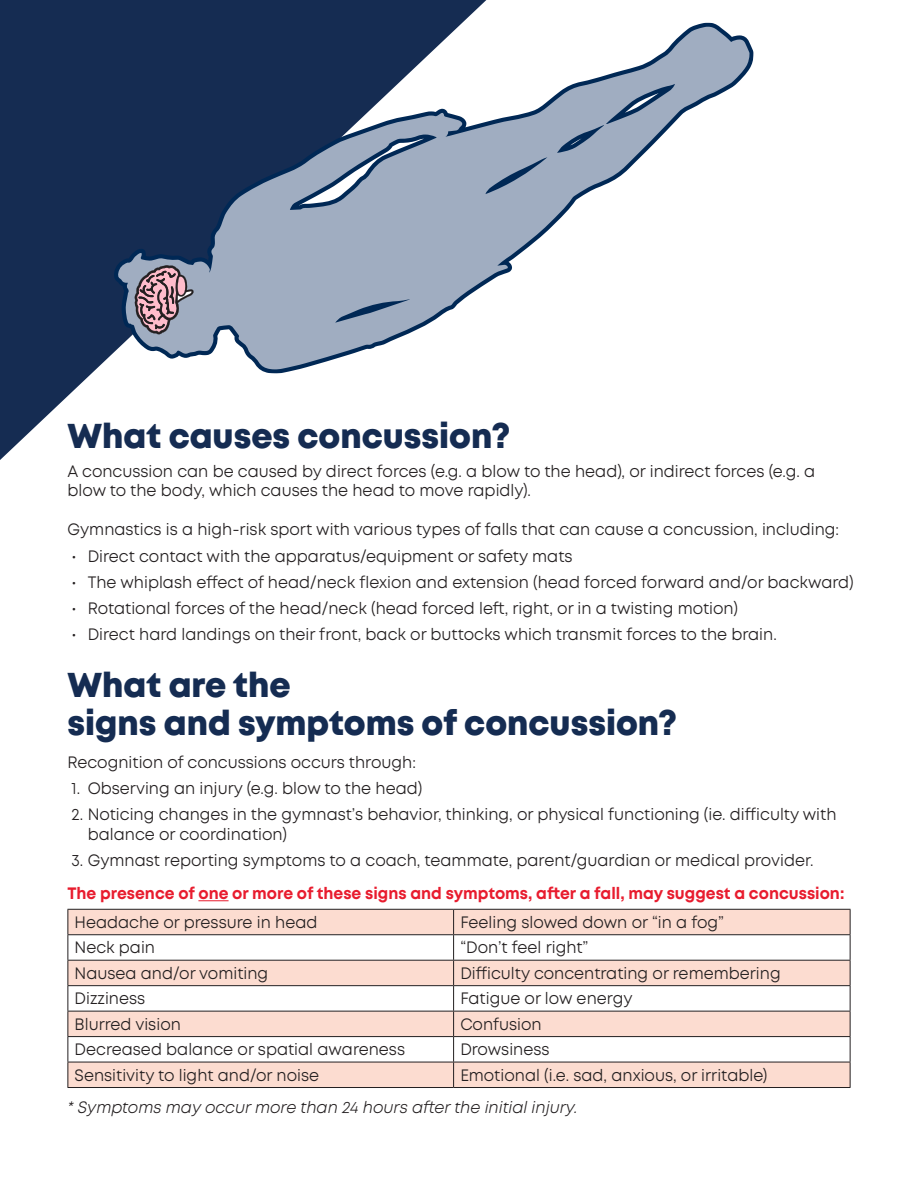
<style>
.page{position:relative;width:918px;height:1188px;background:#fff}
.page>*{position:absolute;margin:0;border:0;box-sizing:border-box;transform-origin:0 0}
.heads{font:800 34.5px "Mont";color:#152c52;scale:.96 1}
.bod{font:16.5px/19.5px "Mont";color:#231f20;scale:.96 1}
.bullets{font:16.5px/19.5px "Mont";color:#231f20;scale:.96 1}
.bod-2{font:700 16.5px "Mont";color:#e81c2e;scale:.95 1}
.bod-3{font:italic 16.5px "Mont";color:#231f20;scale:.96 1}
</style>
<div class="page">
<svg style="left:0;top:0;width:486px;height:460px;fill:#152c52"></svg>
<hr style="left:198px;top:900px;width:31px;height:1px;background:#e81c2e">
<div style="left:69px;top:910px;width:781px;height:177px;background:#fcdcd0"></div>
<svg style="left:69px;top:935px;width:781px;height:127px"></svg>
<hr style="left:68px;top:909px;width:386px;height:1px;background:#231f20">
<hr style="left:454px;top:909px;width:396px;height:1px;background:#231f20">
<hr style="left:68px;top:934px;width:386px;height:1px;background:#231f20">
<hr style="left:454px;top:934px;width:396px;height:1px;background:#231f20">
<hr style="left:68px;top:960px;width:386px;height:1px;background:#231f20">
<hr style="left:454px;top:960px;width:396px;height:1px;background:#231f20">
<hr style="left:68px;top:985px;width:386px;height:1px;background:#231f20">
<hr style="left:454px;top:985px;width:396px;height:1px;background:#231f20">
<hr style="left:68px;top:1011px;width:386px;height:1px;background:#231f20">
<hr style="left:454px;top:1011px;width:396px;height:1px;background:#231f20">
<hr style="left:68px;top:1036px;width:386px;height:1px;background:#231f20">
<hr style="left:454px;top:1036px;width:396px;height:1px;background:#231f20">
<hr style="left:68px;top:1062px;width:386px;height:1px;background:#231f20">
<svg style="left:68px;top:910px;width:1px;height:177px"></svg>
<hr style="left:454px;top:1062px;width:396px;height:1px;background:#231f20">
<svg style="left:453px;top:910px;width:1px;height:177px"></svg>
<svg style="left:850px;top:910px;width:1px;height:177px"></svg>
<hr style="left:68px;top:1087px;width:386px;height:1px;background:#231f20">
<hr style="left:454px;top:1087px;width:396px;height:1px;background:#231f20">
<svg style="left:113px;top:23px;width:641px;height:351px"></svg>
<svg style="left:134px;top:265px;width:60px;height:69px;background:#9b8995"></svg>
<p class="heads" style="left:68px;top:414px;width:463px">What causes concussion?</p>
<p class="bod" style="left:68px;top:461px;width:780px">A concussion can be caused by direct forces (e.g. a blow to the head), or indirect forces (e.g. a blow to the body, which causes the head to move rapidly).</p>
<p class="bod" style="left:68px;top:520px;width:805px">Gymnastics is a high-risk sport with various types of falls that can cause a concussion, including:</p>
<p class="bullets" style="left:72px;top:546px;width:523px">• Direct contact with the apparatus/equipment or safety mats</p>
<p class="bullets" style="left:72px;top:572px;width:816px">• The whiplash effect of head/neck flexion and extension (head forced forward and/or backward)</p>
<p class="bullets" style="left:72px;top:599px;width:696px">• Rotational forces of the head/neck (head forced left, right, or in a twisting motion)</p>
<p class="bullets" style="left:72px;top:625px;width:736px">• Direct hard landings on their front, back or buttocks which transmit forces to the brain.</p>
<p class="heads" style="left:68px;top:663px;width:234px">What are the</p>
<p class="heads" style="left:68px;top:700px;width:637px">signs and symptoms of concussion?</p>
<p class="bod" style="left:68px;top:752px;width:364px">Recognition of concussions occurs through:</p>
<p class="bullets" style="left:72px;top:779px;width:367px">1. Observing an injury (e.g. blow to the head)</p>
<p class="bullets" style="left:88px;top:805px;width:782px;text-indent:-16px">2. Noticing changes in the gymnast’s behavior, thinking, or physical functioning (ie. difficulty with balance or coordination)</p>
<p class="bullets" style="left:72px;top:851px;width:774px">3. Gymnast reporting symptoms to a coach, teammate, parent/guardian or medical provider.</p>
<p class="bod-2" style="left:68px;top:883px;width:819px">The presence of one or more of these signs and symptoms, after a fall, may suggest a concussion:</p>
<p class="bod" style="left:75px;top:913px;width:254px">Headache or pressure in head</p>
<p class="bod" style="left:460px;top:913px;width:276px">Feeling slowed down or “in a fog”</p>
<p class="bod" style="left:75px;top:938px;width:85px">Neck pain</p>
<p class="bod" style="left:460px;top:938px;width:135px">“Don’t feel right”</p>
<p class="bod" style="left:75px;top:964px;width:203px">Nausea and/or vomiting</p>
<p class="bod" style="left:460px;top:964px;width:335px">Difficulty concentrating or remembering</p>
<p class="bod" style="left:75px;top:989px;width:75px">Dizziness</p>
<p class="bod" style="left:460px;top:989px;width:181px">Fatigue or low energy</p>
<p class="bod" style="left:75px;top:1014px;width:112px">Blurred vision</p>
<p class="bod" style="left:460px;top:1014px;width:86px">Confusion</p>
<p class="bod" style="left:75px;top:1040px;width:346px">Decreased balance or spatial awareness</p>
<p class="bod" style="left:460px;top:1040px;width:95px">Drowsiness</p>
<p class="bod" style="left:75px;top:1065px;width:256px">Sensitivity to light and/or noise</p>
<p class="bod" style="left:460px;top:1065px;width:321px">Emotional (i.e. sad, anxious, or irritable)</p>
<p class="bod-3" style="left:68px;top:1097px;width:533px">* Symptoms may occur more than 24 hours after the initial injury.</p>
</div>
